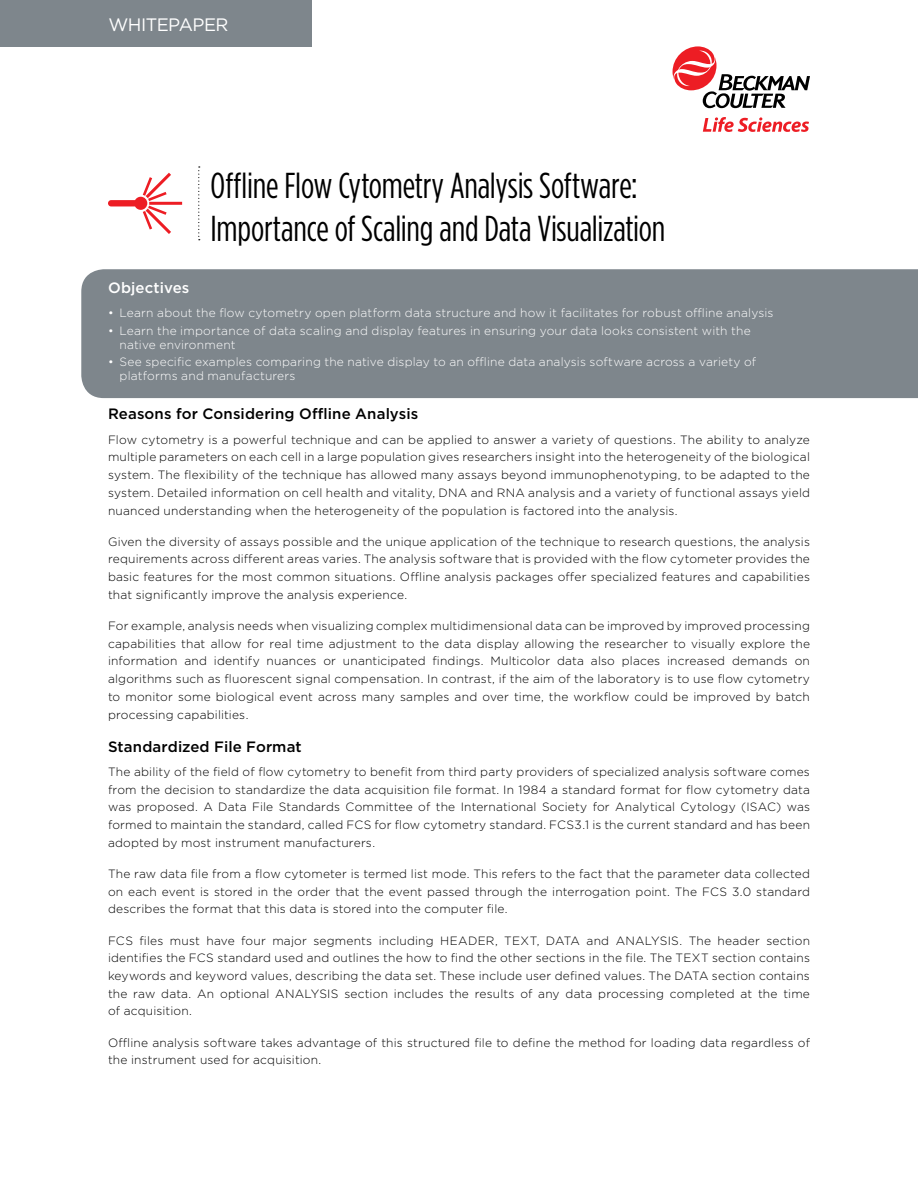
<style>
.page{position:relative;width:918px;height:1188px;background:#fff}
.page>*{position:absolute;margin:0;border:0;box-sizing:border-box;transform-origin:0 0}
.t1{font:36px/43.2px "Gotham Condensed";letter-spacing:-.005em;color:#000}
.t2{font:18px "Gotham";letter-spacing:-.03em;color:#fff}
.t3{font:500 15px "Gotham";letter-spacing:.01em;color:#000}
.t4{font:500 15px "Gotham";letter-spacing:.005em;color:#fff}
.t5{font:300 12px/17.7px "Gotham";letter-spacing:.015em;color:#000;text-align:justify}
.t6{font:300 12px/14.7px "Gotham";letter-spacing:.015em;color:#fff}
</style>
<div class="page">
<div style="left:81px;top:269px;width:837px;height:129px;background:#7e868c"></div>
<svg style="left:198px;top:166px;width:2px;height:74px"></svg>
<div style="left:0;top:0;width:311px;height:46px;background:#7e868c"></div>
<svg style="left:108px;top:173px;width:74px;height:61px"></svg>
<svg style="left:673px;top:46px;width:137px;height:62px"></svg>
<svg style="left:703px;top:117px;width:106px;height:15px"></svg>
<h2 class="t2" style="left:109px;top:13px;width:121px">WHITEPAPER</h2>
<h1 class="t1" style="left:211px;top:163px;width:456px">Offline Flow Cytometry Analysis Software:<br>Importance of Scaling and Data Visualization</h1>
<p class="t4" style="left:108px;top:277px;width:83px">Objectives</p>
<p class="t6" style="left:108px;top:305px;width:667px">• Learn about the flow cytometry open platform data structure and how it facilitates for robust offline analysis</p>
<p class="t6" style="left:120px;top:323px;width:633px;text-indent:-12px">• Learn the importance of data scaling and display features in ensuring your data looks consistent with the native environment</p>
<p class="t6" style="left:120px;top:354px;width:638px;text-indent:-12px">• See specific examples comparing the native display to an offline data analysis software across a variety of platforms and manufacturers</p>
<p class="t3" style="left:108px;top:404px;width:312px">Reasons for Considering Offline Analysis</p>
<p class="t5" style="left:108px;top:430px;width:704px">Flow cytometry is a powerful technique and can be applied to answer a variety of questions. The ability to analyze multiple parameters on each cell in a large population gives researchers insight into the heterogeneity of the biological system. The flexibility of the technique has allowed many assays beyond immunophenotyping, to be adapted to the system. Detailed information on cell health and vitality, DNA and RNA analysis and a variety of functional assays yield nuanced understanding when the heterogeneity of the population is factored into the analysis.</p>
<p class="t5" style="left:108px;top:532px;width:704px">Given the diversity of assays possible and the unique application of the technique to research questions, the analysis requirements across different areas varies. The analysis software that is provided with the flow cytometer provides the basic features for the most common situations. Offline analysis packages offer specialized features and capabilities that significantly improve the analysis experience.</p>
<p class="t5" style="left:108px;top:617px;width:704px">For example, analysis needs when visualizing complex multidimensional data can be improved by improved processing capabilities that allow for real time adjustment to the data display allowing the researcher to visually explore the information and identify nuances or unanticipated findings. Multicolor data also places increased demands on algorithms such as fluorescent signal compensation. In contrast, if the aim of the laboratory is to use flow cytometry to monitor some biological event across many samples and over time, the workflow could be improved by batch processing capabilities.</p>
<p class="t3" style="left:108px;top:736px;width:195px">Standardized File Format</p>
<p class="t5" style="left:108px;top:763px;width:704px">The ability of the field of flow cytometry to benefit from third party providers of specialized analysis software comes from the decision to standardize the data acquisition file format. In 1984 a standard format for flow cytometry data was proposed. A Data File Standards Committee of the International Society for Analytical Cytology (ISAC) was formed to maintain the standard, called FCS for flow cytometry standard. FCS3.1 is the current standard and has been adopted by most instrument manufacturers.</p>
<p class="t5" style="left:108px;top:865px;width:704px">The raw data file from a flow cytometer is termed list mode. This refers to the fact that the parameter data collected on each event is stored in the order that the event passed through the interrogation point. The FCS 3.0 standard describes the format that this data is stored into the computer file.</p>
<p class="t5" style="left:108px;top:931px;width:704px">FCS files must have four major segments including HEADER, TEXT, DATA and ANALYSIS. The header section identifies the FCS standard used and outlines the how to find the other sections in the file. The TEXT section contains keywords and keyword values, describing the data set. These include user defined values. The DATA section contains the raw data. An optional ANALYSIS section includes the results of any data processing completed at the time of acquisition.</p>
<p class="t5" style="left:108px;top:1033px;width:704px">Offline analysis software takes advantage of this structured file to define the method for loading data regardless of the instrument used for acquisition.</p>
</div>
